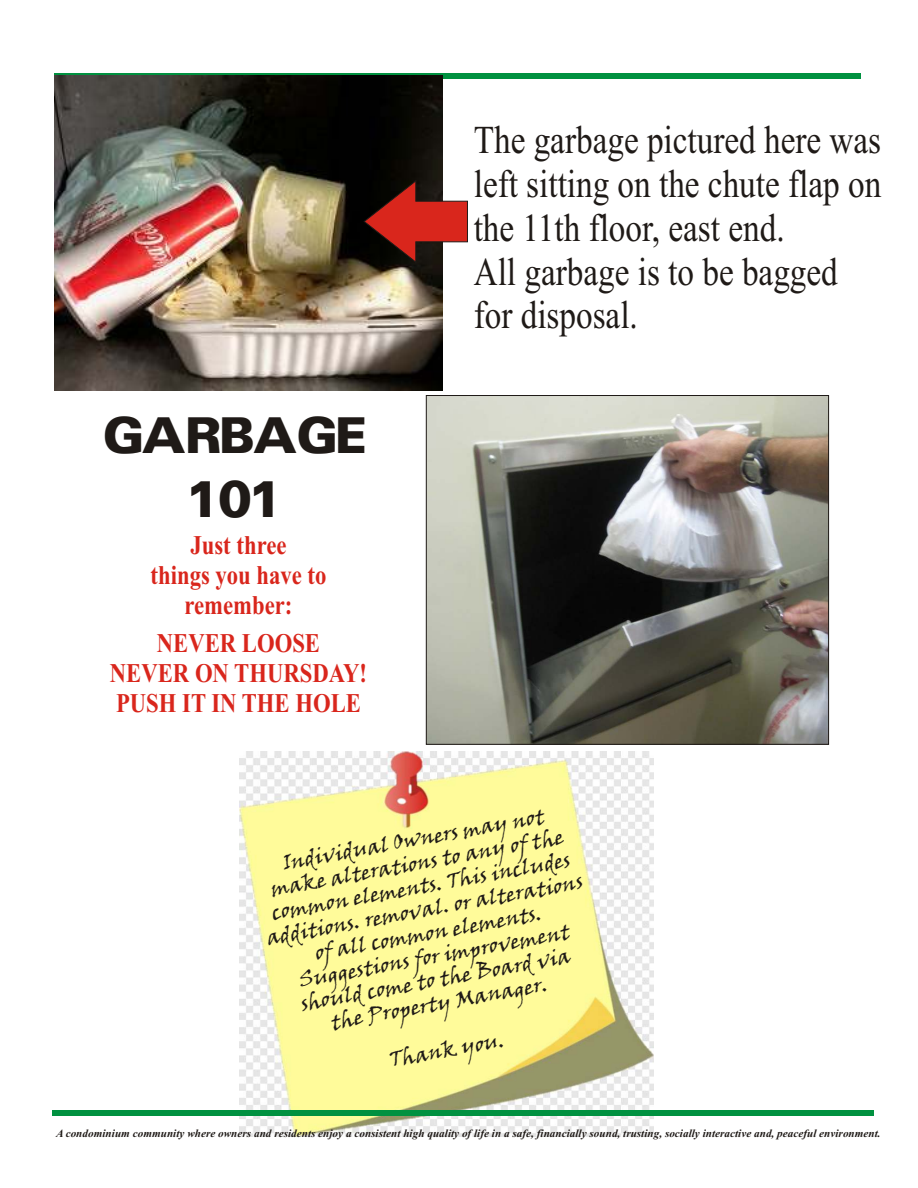
<style>
.page{position:relative;width:918px;height:1188px;background:#fff}
.page>*{position:absolute;margin:0;border:0;box-sizing:border-box;transform-origin:0 0}
.t1{font:900 53.55px/63.2px "Universal";color:#1f1a17;text-align:center;scale:.84 1}
.t2{font:39.45px/43.8px "Times New Roman";color:#1f1a17;scale:.84 1}
.t3{font:700 27px/29.8px "Times New Roman";color:#d9261c;text-align:center;scale:.84 1}
.t4{font:21px/23.7px "Viner Hand ITC";color:#1f1a17}
.t5{font:italic 700 11.25px "Times New Roman";color:#1f1a17}
</style>
<div class="page">
<img style="left:239px;top:751px;width:414px;height:385px">
<svg style="left:54px;top:73px;width:806px;height:6px;background:#03843c"></svg>
<img style="left:428px;top:397px;width:399px;height:345px">
<div style="left:426px;top:395px;width:403px;height:349px;border:1px solid #1f1a17"></div>
<img style="left:54px;top:76px;width:388px;height:315px">
<div style="left:52px;top:1110px;width:821px;height:6px;background:#009140"></div>
<svg style="left:364px;top:180px;width:104px;height:83px;background:#88342d"></svg>
<svg style="left:526px;top:815px;width:10px;height:11px"></svg>
<div style="left:291px;top:841px;width:89px;height:42px;background:#fffb9a"></div>
<div style="left:404px;top:827px;width:57px;height:45px;background:#fffb9a"></div>
<svg style="left:326px;top:899px;width:10px;height:11px"></svg>
<svg style="left:419px;top:878px;width:12px;height:17px"></svg>
<svg style="left:279px;top:919px;width:46px;height:30px"></svg>
<div style="left:521px;top:853px;width:62px;height:41px;background:#fffb9a"></div>
<svg style="left:469px;top:916px;width:38px;height:17px"></svg>
<div style="left:350px;top:930px;width:82px;height:39px;background:#fffb9a"></div>
<svg style="left:492px;top:961px;width:32px;height:16px"></svg>
<svg style="left:427px;top:996px;width:12px;height:17px"></svg>
<svg style="left:501px;top:986px;width:15px;height:13px"></svg>
<svg style="left:428px;top:1047px;width:15px;height:13px"></svg>
<h1 class="t1" style="left:104px;top:409px;width:312px">GARBAGE<br>101</h1>
<p class="t3" style="left:151px;top:533px;width:211px">Just three<br>things you have to remember:</p>
<p class="t3" style="left:110px;top:631px;width:308px">NEVER LOOSE<br>NEVER ON THURSDAY!<br>PUSH IT IN THE HOLE</p>
<h2 class="t2" style="left:474px;top:122px;width:487px">The garbage pictured here was left sitting on the chute flap on the 11th floor, east end.<br>All garbage is to be bagged for disposal.</h2>
<p class="t4" style="left:281px;top:850px;width:267px;rotate:-10deg">I d vi ual O n r may n t</p>
<p class="t4" style="left:266px;top:877px;width:304px;rotate:-10deg">make al e ati ns t any of the comm n elemen s. This inc u es</p>
<p class="t4" style="left:309px;top:916px;width:270px;text-indent:181px;rotate:-10deg">l erati n of a l c m on el m nts.</p>
<p class="t4" style="left:363px;top:907px;width:145px;rotate:-10deg">rm a. rat</p>
<p class="t4" style="left:265px;top:925px;width:201px;rotate:-10deg">a dtons. e ov l o</p>
<p class="t4" style="left:338px;top:960px;width:235px;text-indent:-41px;rotate:-10deg">Suggestion f r im ov m nt l oe</p>
<p class="t4" style="left:468px;top:937px;width:80px;rotate:-10deg">pr ee</p>
<p class="t4" style="left:299px;top:991px;width:275px;text-align:center;rotate:-10deg">shou d c m to the B a d via the Proper y Man ger.</p>
<p class="t4" style="left:388px;top:1047px;width:118px;rotate:-10deg">Tha k you.</p>
<p class="t5" style="left:56px;top:1130px;width:826px">A condominium community where owners and residents enjoy a consistent high quality of life in a safe, financially sound, trusting, socially interactive and, peaceful environment.</p>
</div>
